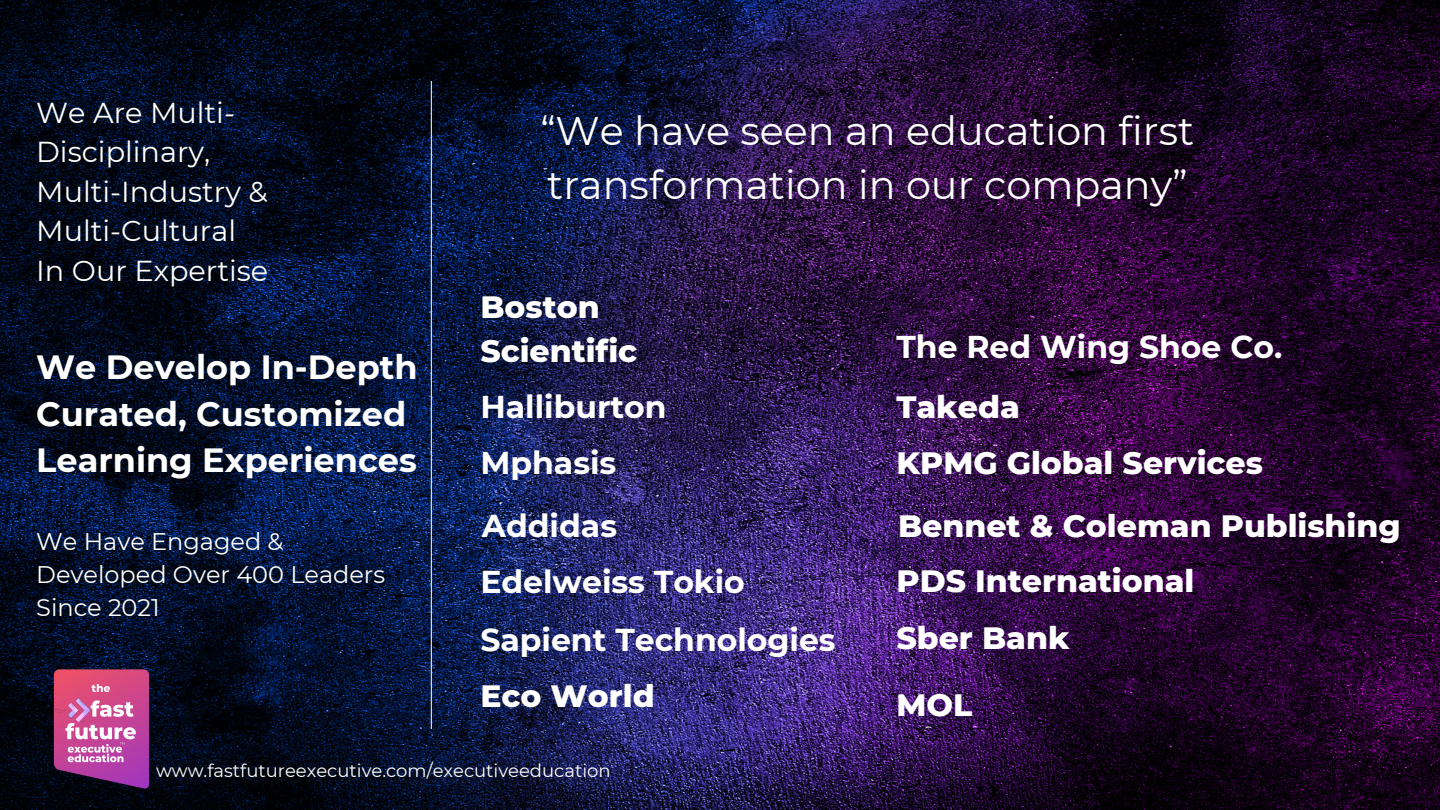
<style>
.page{position:relative;width:1440px;height:810px;background:#fff}
.page>*{position:absolute;margin:0;border:0;box-sizing:border-box;transform-origin:0 0}
.t1{font:39.7px "Montserrat";color:#fff}
.t2{font:700 33.6px "Montserrat";color:#fff}
.t3{font:800 31.5px "Montserrat";color:#fff}
.t4{font:700 31.5px "Montserrat";color:#fff}
.t5{font:28.7px/39.6px "Montserrat";color:#fff}
.t6{font:24px/33px "Montserrat";color:#fff}
.t7{font:18px "Montserrat";color:#fff}
</style>
<div class="page">
<img style="left:0;top:0;width:1440px;height:810px">
<hr style="left:431px;top:81px;width:1px;height:648px;background:#fff">
<img style="left:36px;top:664px;width:131px;height:130px">
<p class="t5" style="left:36px;top:93px;width:200px">We Are Multi-<br>Disciplinary,</p>
<p class="t5" style="left:36px;top:172px;width:233px">Multi-Industry &amp;</p>
<p class="t5" style="left:36px;top:211px;width:201px">Multi-Cultural</p>
<p class="t5" style="left:36px;top:251px;width:233px">In Our Expertise</p>
<p class="t2" style="left:36px;top:346px;width:383px">We Develop In-Depth</p>
<p class="t2" style="left:36px;top:393px;width:372px">Curated, Customized</p>
<p class="t2" style="left:36px;top:440px;width:382px">Learning Experiences</p>
<p class="t6" style="left:36px;top:525px;width:351px">We Have Engaged &amp;<br>Developed Over 400 Leaders<br>Since 2021</p>
<p class="t1" style="left:540px;top:106px;width:655px">“We have seen an education first</p>
<p class="t1" style="left:547px;top:161px;width:642px">transformation in our company”</p>
<p class="t3" style="left:480px;top:288px;width:121px">Boston</p>
<p class="t3" style="left:480px;top:331px;width:158px">Scientific</p>
<p class="t4" style="left:480px;top:387px;width:188px">Halliburton</p>
<p class="t4" style="left:480px;top:443px;width:137px">Mphasis</p>
<p class="t4" style="left:482px;top:506px;width:137px">Addidas</p>
<p class="t4" style="left:480px;top:563px;width:266px">Edelweiss Tokio</p>
<p class="t4" style="left:896px;top:328px;width:387px">The Red Wing Shoe Co.</p>
<p class="t3" style="left:896px;top:387px;width:125px">Takeda</p>
<p class="t3" style="left:896px;top:443px;width:368px">KPMG Global Services</p>
<p class="t3" style="left:898px;top:506px;width:504px">Bennet &amp; Coleman Publishing</p>
<p class="t3" style="left:896px;top:562px;width:299px">PDS International</p>
<p class="t4" style="left:480px;top:620px;width:357px">Sapient Technologies</p>
<p class="t3" style="left:480px;top:676px;width:176px">Eco World</p>
<p class="t3" style="left:896px;top:685px;width:77px">MOL</p>
<p class="t3" style="left:896px;top:619px;width:175px">Sber Bank</p>
<p class="t7" style="left:156px;top:760px;width:456px">www.fastfutureexecutive.com/executiveeducation</p>
</div>
